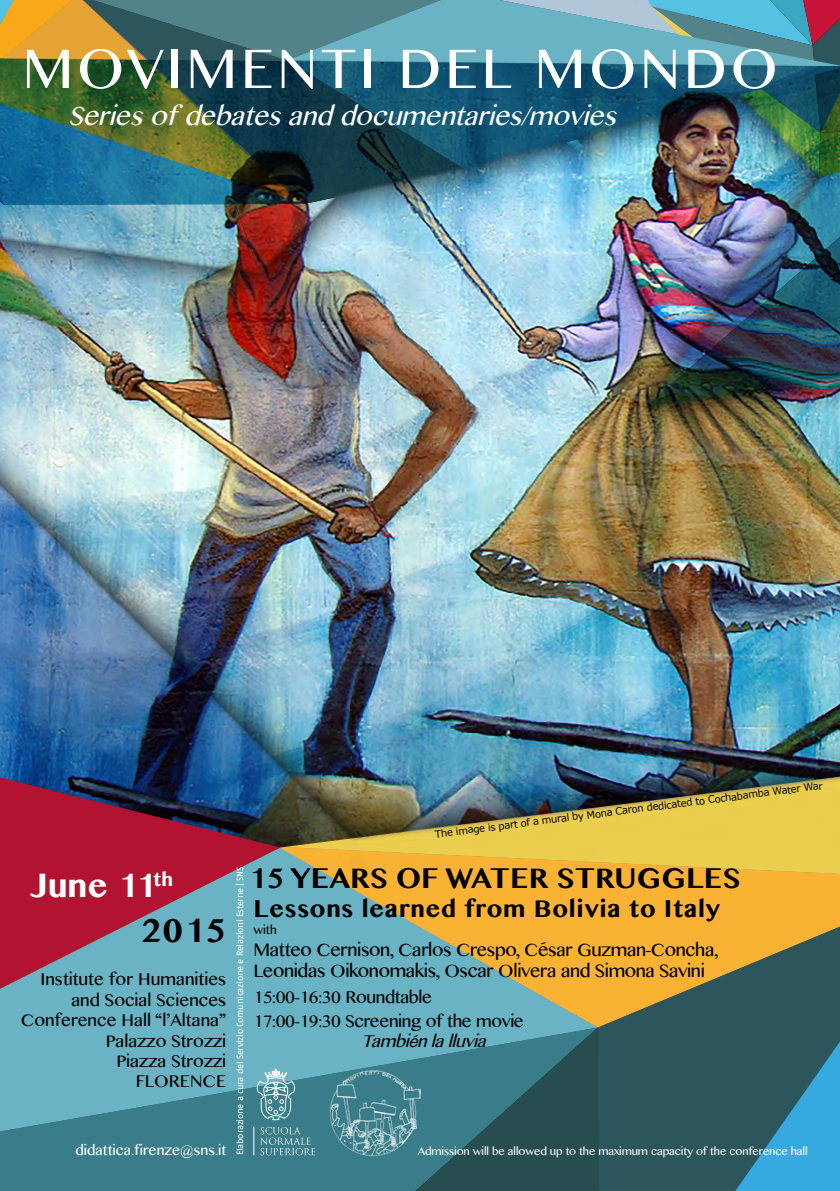
<style>
.page{position:relative;width:840px;height:1191px;background:#fff}
.page>*{position:absolute;margin:0;border:0;box-sizing:border-box;transform-origin:0 0}
.t1{font:56.2px "Myanmar MN";letter-spacing:.06em;color:#fff}
.t2{font:700 33px "Myanmar MN";letter-spacing:-.005em;color:#fff}
.t3{font:700 33px "Myanmar MN";color:#000}
.t4{font:700 28px "Myanmar MN";color:#000}
.t5{font:italic 26px "Myanmar MN";color:#fff}
.t6{font:700 24px "Myanmar MN";letter-spacing:.03em;color:#000}
.t7{font:18px/21.6px "Myanmar MN";letter-spacing:-.02em;color:#000}
.t8{font:17px/20.4px "Malayalam MN";color:#000;text-align:right}
.t9{font:17px/24.4px "Myanmar MN";letter-spacing:-.02em;color:#000}
.t10{font:italic 17px "Myanmar MN";color:#000}
.t11{font:14px "Malayalam MN";color:#fff}
.t12{font:12px "Myanmar MN";color:#000}
.t13{font:11px "Myanmar MN";letter-spacing:-.01em;color:#fff}
.t14{font:10px "Verdana";color:#000}
.t15{font:9px "Fago No";letter-spacing:-.03em;color:#fff;scale:1.06 1}
.s1{font-family:"American Typewriter"}
</style>
<div class="page">
<img style="left:0;top:274px;width:839px;height:482px">
<img style="left:0;top:451px;width:352px;height:288px">
<img style="left:0;top:739px;width:517px;height:38px">
<div style="left:0;top:988px;width:277px;height:39px;background:#69b3c4"></div>
<svg style="left:0;top:1027px;width:306px;height:164px;background:#5097a6"></svg>
<svg style="left:277px;top:879px;width:320px;height:148px;background:#a4b288"></svg>
<svg style="left:306px;top:1027px;width:293px;height:164px;background:#3b747e"></svg>
<img style="left:277px;top:756px;width:562px;height:123px">
<svg style="left:599px;top:879px;width:240px;height:248px;background:#7e7d51"></svg>
<svg style="left:599px;top:1127px;width:240px;height:64px;background:#307188"></svg>
<img style="left:640px;top:274px;width:199px;height:137px">
<img style="left:0;top:0;width:839px;height:274px">
<svg style="left:0;top:777px;width:280px;height:211px;background:#814a65"></svg>
<svg style="left:260px;top:1127px;width:55px;height:28px;background:#548f99"></svg>
<svg style="left:253px;top:1126px;width:1px;height:29px"></svg>
<svg style="left:253px;top:1069px;width:47px;height:51px;background:#6ca4ae"></svg>
<img style="left:329px;top:1069px;width:91px;height:87px">
<svg style="left:541px;top:941px;width:4px;height:3px"></svg>
<h1 class="t1" style="left:22px;top:36px;width:756px">MOVIMENTI DEL MONDO</h1>
<h3 class="t5" style="left:68px;top:101px;width:559px">Seriesof debatesanddocumentaries/movies</h3>
<p class="t14" style="left:434px;top:826px;width:391px;rotate:-7deg">The image is part of a mural by Mona Caron dedicated to Cochabamba Water War</p>
<p class="t15" style="left:235px;top:1155px;width:274px;rotate:-90deg">Elaborazione a cura del Servizio Comunicazione e Relazioni Esterne | SNS</p>
<h2 class="t2" style="left:30px;top:866px;width:145px">June 11<sup>th</sup></h2>
<h3 class="t4" style="left:248px;top:862px;width:493px">15 YEARS OF WATER STRUGGLES</h3>
<h2 class="t3" style="left:141px;top:911px;width:87px">2015</h2>
<h3 class="t6" style="left:253px;top:894px;width:468px">Lessons learned from Bolivia to Italy</h3>
<p class="t12" style="left:253px;top:923px;width:25px">with</p>
<p class="t7" style="left:253px;top:938px;width:466px">Matteo Cernison, Carlos Crespo, Cesar Guzman-Concha,<br>Leonidas Oikonomakis, Oscar Olivera and Simona Savini</p>
<p class="t9" style="left:253px;top:984px;width:272px">15:00-16:30 Roundtable<br>17:00-19:30 Screening of the movie</p>
<p class="t10" style="left:361px;top:1031px;width:132px">Tambi<span class="s1">é</span>nlalluvia</p>
<p class="t8" style="left:21px;top:970px;width:207px">Institute for Humanities and Social Sciences<br>Conference Hall “l’Altana”<br>Palazzo Strozzi<br>Piazza Strozzi<br>FLORENCE</p>
<p class="t11" style="left:75px;top:1141px;width:152px">didattica.firenze@sns.it</p>
<p class="t13" style="left:417px;top:1144px;width:391px">Admission will be allowed up to the maximum capacity of the conference hall</p>
</div>
